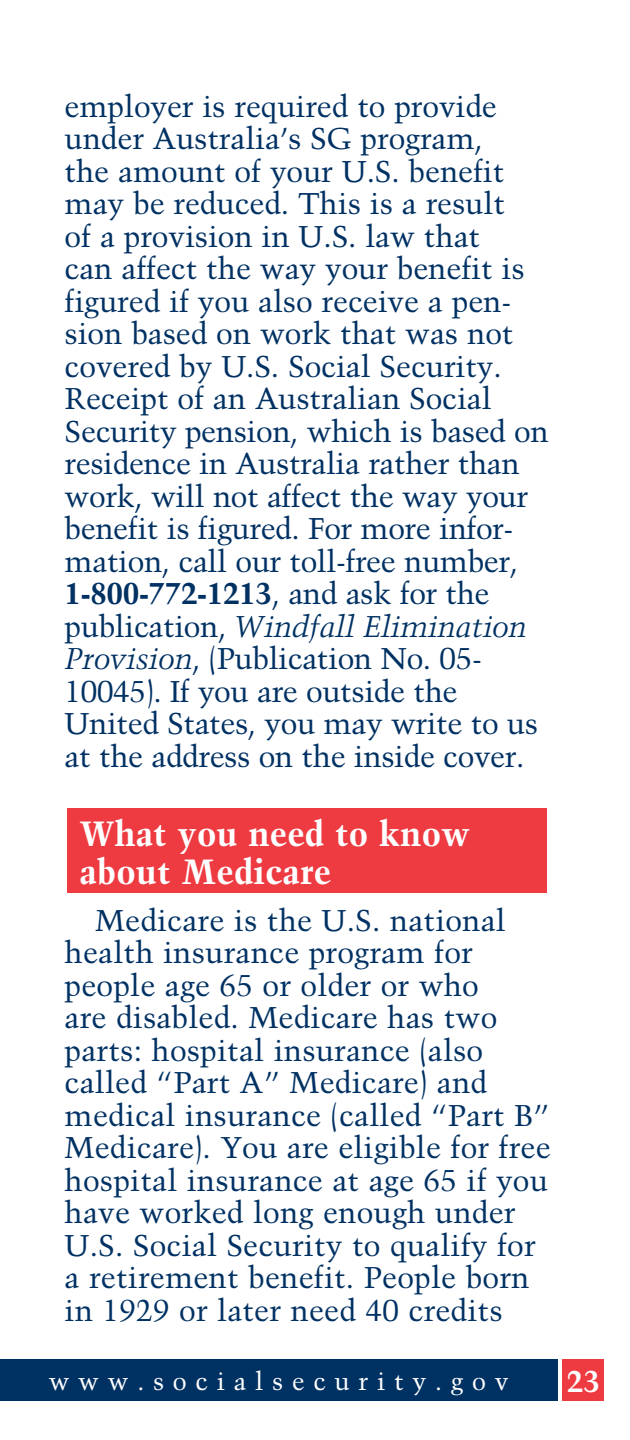
<style>
.page{position:relative;width:630px;height:1440px;background:#fff}
.page>*{position:absolute;margin:0;border:0;box-sizing:border-box;transform-origin:0 0}
.t1{font:700 35px/37.5px "Trump Mediaeval";color:#fff}
.paragraph_format{font:30px/32.5px "Trump Mediaeval";letter-spacing:-.005em;color:#003163}
.t2{font:700 30px "Trump Mediaeval";color:#fff}
.SSA_Pub_info{font:25px "Trump Mediaeval";letter-spacing:.35em;color:#fff}
.s1{font-weight:700}
.s2{font-style:italic}
</style>
<div class="page">
<div style="left:67px;top:808px;width:480px;height:85px;background:#ee3a41"></div>
<div style="left:562px;top:1359px;width:42px;height:42px;background:#ee3a41"></div>
<div style="left:0;top:1359px;width:557px;height:42px;background:#003163"></div>
<p class="paragraph_format" style="left:65px;top:90px;width:486px">employer is required to provide under Australia’s SG program,<br>the amount of your U.S. benefit may be reduced. This is a result<br>of a provision in U.S. law that<br>can affect the way your benefit is figured if you also receive a pen&shy;sion based on work that was not covered by U.S. Social Security.<br>Receipt of an Australian Social<br>Security pension, which is based on residence in Australia rather than work, will not affect the way your benefit is figured. For more infor&shy;mation, call our toll-free number,<br><span class="s1">1-800-772-1213</span>, and ask for the publication, <span class="s2">Windfall Elimination<br>Provision</span>, (Publication No. 05-<br>10045). If you are outside the<br>United States, you may write to us at the address on the inside cover.</p>
<p class="t1" style="left:79px;top:814px;width:392px">What you need to know about Medicare</p>
<p class="paragraph_format" style="left:65px;top:904px;width:488px;text-indent:30px">Medicare is the U.S. national health insurance program for people age 65 or older or who<br>are disabled. Medicare has two parts: hospital insurance (also called “Part A” Medicare) and medical insurance (called “Part B”<br>Medicare). You are eligible for free hospital insurance at age 65 if you have worked long enough under<br>U.S. Social Security to qualify for a retirement benefit. People born in 1929 or later need 40 credits</p>
<p class="SSA_Pub_info" style="left:49px;top:1366px;width:462px">www.socialsecurity.gov</p>
<p class="t2" style="left:567px;top:1363px;width:35px">23</p>
</div>
